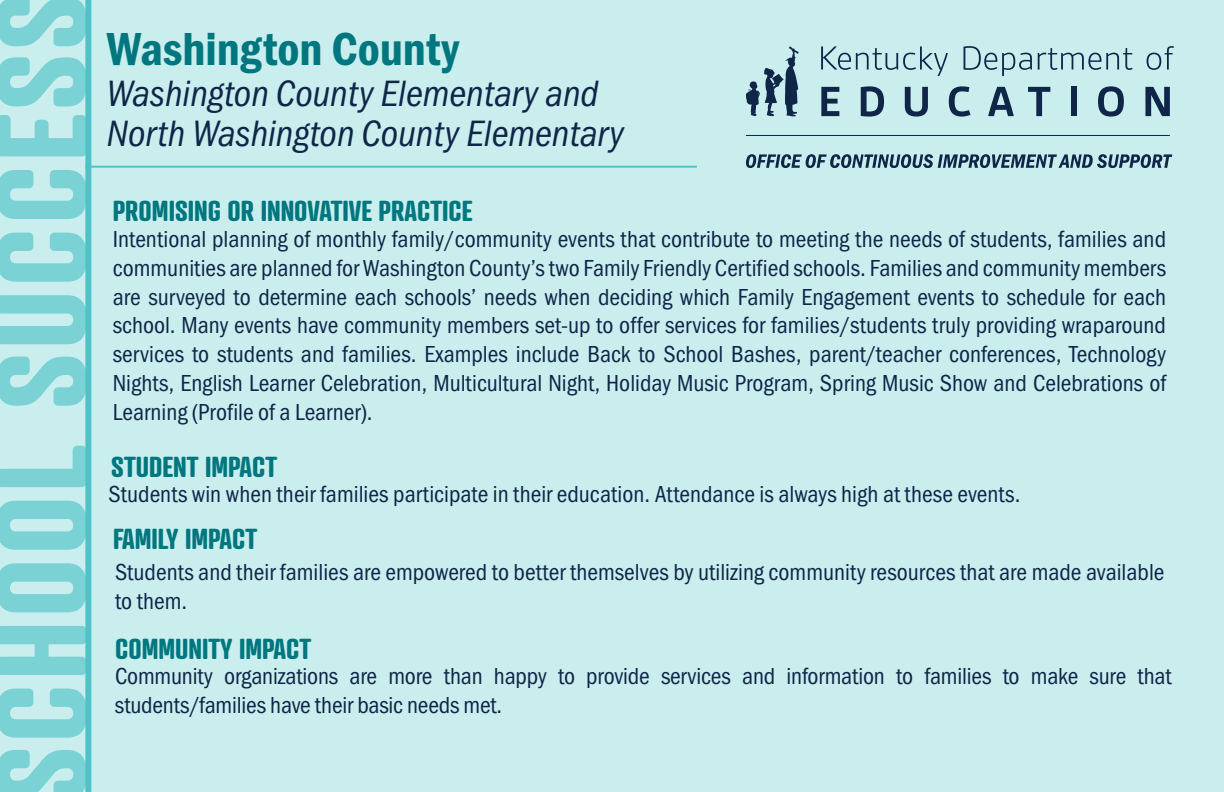
<style>
.page{position:relative;width:1224px;height:792px;background:#caeeee}
.page>*{position:absolute;margin:0;border:0;box-sizing:border-box;transform-origin:0 0}
.t1{font:700 124px "Atrament";letter-spacing:.03em;color:#7ad2d5}
.t2{font:48px "Franklin Gothic URW Con Dem";color:#00777f}
.t3{font:38px/40.6px "Franklin Gothic URW Con Boo Ita";color:#0f2649}
.t4{font:700 28px "Atrament";color:#00777f}
.t5{font:24px/28.8px "Franklin Gothic URW Cond";color:#0f2649}
</style>
<div class="page">
<svg style="left:821px;top:46px;width:127px;height:30px"></svg>
<svg style="left:964px;top:46px;width:68px;height:30px"></svg>
<svg style="left:1038px;top:48px;width:95px;height:22px"></svg>
<svg style="left:1147px;top:46px;width:27px;height:24px"></svg>
<svg style="left:821px;top:87px;width:18px;height:29px"></svg>
<svg style="left:861px;top:86px;width:23px;height:31px"></svg>
<svg style="left:905px;top:87px;width:23px;height:30px"></svg>
<svg style="left:949px;top:86px;width:22px;height:31px"></svg>
<svg style="left:988px;top:87px;width:26px;height:29px"></svg>
<svg style="left:1028px;top:87px;width:22px;height:29px"></svg>
<div style="left:1071px;top:87px;width:5px;height:29px;background:#0f2649"></div>
<svg style="left:1098px;top:86px;width:26px;height:31px"></svg>
<svg style="left:1145px;top:87px;width:25px;height:29px"></svg>
<svg style="left:746px;top:46px;width:53px;height:70px"></svg>
<svg style="left:746px;top:154px;width:426px;height:14px"></svg>
<hr style="left:746px;top:135px;width:424px;height:1px;background:#0f2649">
<hr style="left:85px;top:166px;width:612px;height:2px;background:#4fc2c7">
<div style="left:85px;top:0;width:6px;height:792px;background:#4fc2c7"></div>
<h1 class="t1" style="left:-38px;top:803px;width:811px;rotate:-90deg">SCHOOL SUCCESS</h1>
<h1 class="t2" style="left:107px;top:17px;width:354px">Washington County</h1>
<h2 class="t3" style="left:107px;top:73px;width:519px">Washington County Elementary and<br>North Washington County Elementary</h2>
<h3 class="t4" style="left:113px;top:193px;width:361px">PROMISING OR INNOVATIVE PRACTICE</h3>
<p class="t5" style="left:113px;top:223px;width:1055px;text-align:justify">Intentional planning of monthly family/community events that contribute to meeting the needs of students, families and communities are planned for Washington County’s two Family Friendly Certified schools. Families and community members are surveyed to determine each schools’ needs when deciding which Family Engagement events to schedule for each school. Many events have community members set-up to offer services for families/students truly providing wraparound services to students and families. Examples include Back to School Bashes, parent/teacher conferences, Technology Nights, English Learner Celebration, Multicultural Night, Holiday Music Program, Spring Music Show and Celebrations of Learning (Profile of a Learner).</p>
<h3 class="t4" style="left:111px;top:449px;width:167px">STUDENT IMPACT</h3>
<p class="t5" style="left:109px;top:478px;width:913px">Students win when their families participate in their education. Attendance is always high at these events.</p>
<h3 class="t4" style="left:113px;top:521px;width:145px">FAMILY IMPACT</h3>
<p class="t5" style="left:115px;top:556px;width:1051px">Students and their families are empowered to better themselves by utilizing community resources that are made available to them.</p>
<h3 class="t4" style="left:115px;top:631px;width:198px">COMMUNITY IMPACT</h3>
<p class="t5" style="left:115px;top:660px;width:1058px">Community organizations are more than happy to provide services and information to families to make sure that students/families have their basic needs met.</p>
</div>
